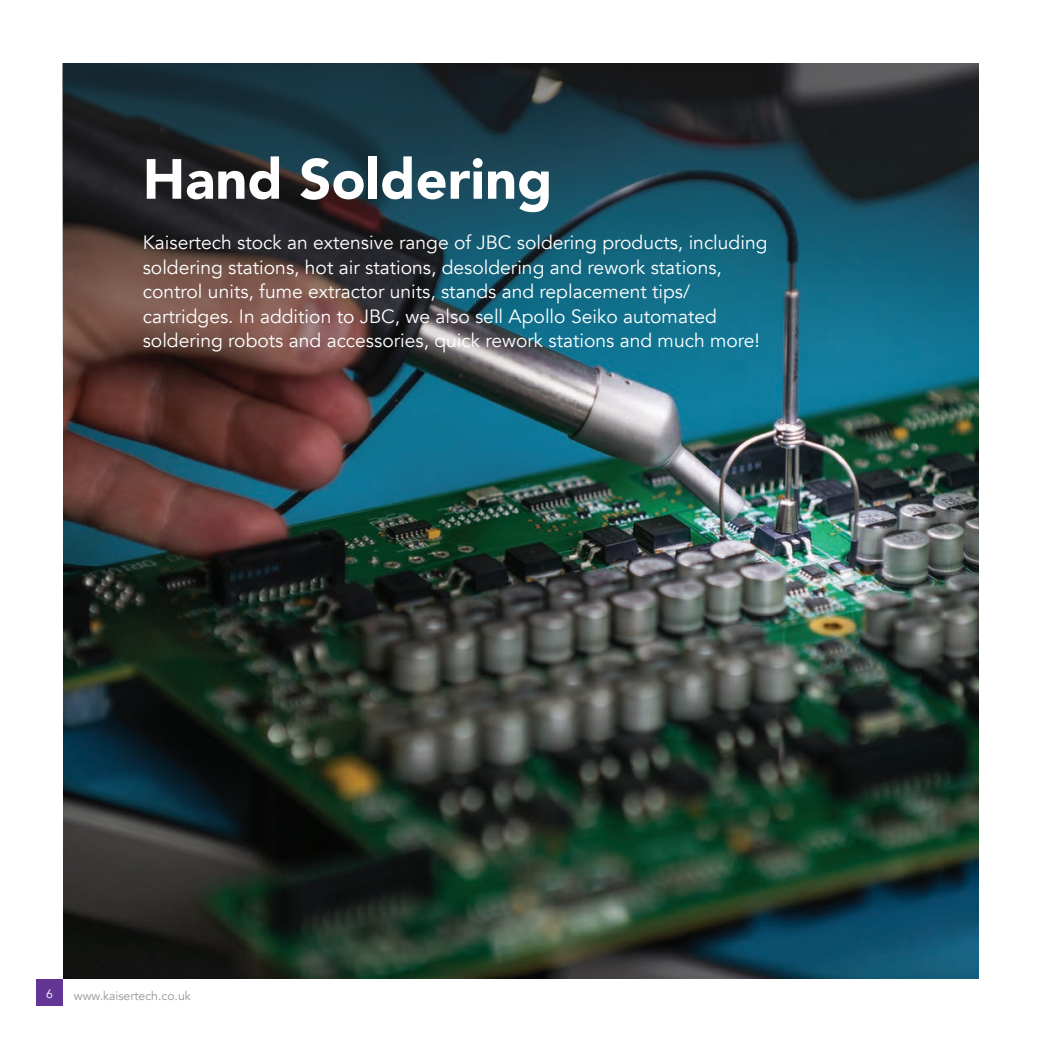
<style>
.page{position:relative;width:1042px;height:1042px;background:#fff}
.page>*{position:absolute;margin:0;border:0;box-sizing:border-box;transform-origin:0 0}
.t1{font:900 56px "Avenir";color:#fff}
.t2{font:19.25px/24.5px "Avenir";color:#fff}
.t3{font:12.25px "Avenir";color:#939598}
.t4{font:12.25px "Avenir";color:#fff}
</style>
<div class="page">
<div style="left:36px;top:979px;width:27px;height:26px;background:#633695"></div>
<img style="left:63px;top:456px;width:916px;height:523px">
<img style="left:63px;top:63px;width:916px;height:393px">
<p class="t1" style="left:143px;top:131px;width:411px">Hand Soldering</p>
<p class="t2" style="left:143px;top:230px;width:626px">Kaisertech stock an extensive range of JBC soldering products, including soldering stations, hot air stations, desoldering and rework stations, control units, fume extractor units, stands and replacement tips/ cartridges. In addition to JBC, we also sell Apollo Seiko automated soldering robots and accessories, quick rework stations and much more!</p>
<p class="t4" style="left:46px;top:987px;width:8px">6</p>
<p class="t3" style="left:74px;top:988px;width:118px">www.kaisertech.co.uk</p>
</div>
